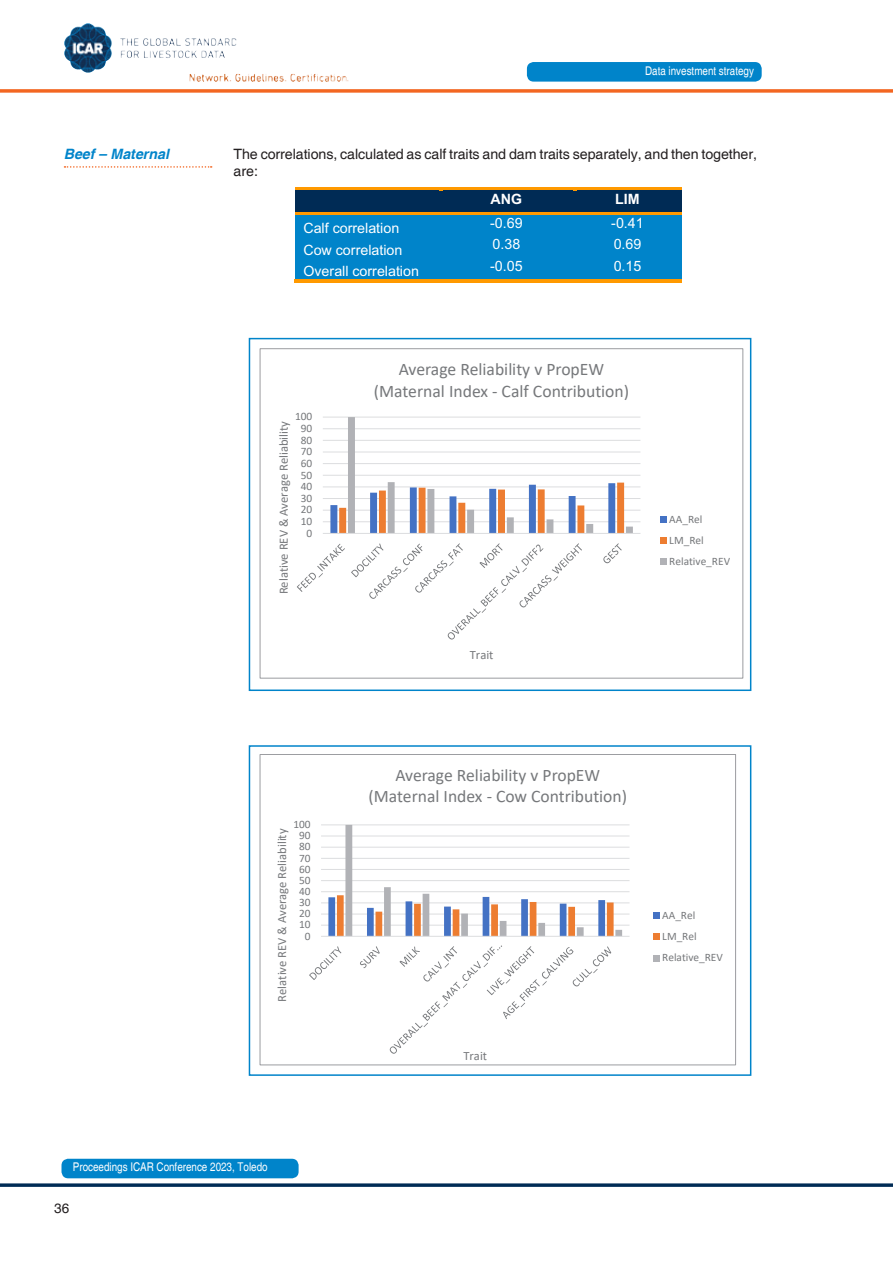
<style>
.page{position:relative;width:893px;height:1263px;background:#fff}
.page>*{position:absolute;margin:0;border:0;box-sizing:border-box;transform-origin:0 0}
.t1{font:17.7px/21.6px "Calibri";color:#76787b;text-align:center}
.t2{font:17.55px/21.5px "Calibri";color:#76787b;text-align:center}
.t3{font:14.25px/17.1px "Helvetica";letter-spacing:-.005em;color:#231f20}
.t4{font:14.25px "Arial";color:#fff}
.t5{font:italic 700 14.25px "Helvetica";color:#0084ca}
.t6{font:700 14.25px "Arial";color:#fff}
.t7{font:13.5px "Helvetica";color:#231f20}
.t8{font:12.6px "Calibri";color:#76787b}
.t9{font:condensed 12px "Helvetica";color:#fff}
.t10{font:11.4px/21.3px "Calibri";color:#76787b}
.t11{font:11.25px/21.3px "Calibri";color:#76787b}
</style>
<div class="page">
<div style="left:62px;top:1159px;width:237px;height:19px;background:#0084ca;border-radius:7px"></div>
<div style="left:527px;top:62px;width:235px;height:20px;background:#0084ca;border-radius:7px"></div>
<img style="left:190px;top:74px;width:145px;height:8px">
<img style="left:64px;top:23px;width:172px;height:50px">
<hr style="left:0;top:1183px;width:893px;height:3px;background:#002b55">
<hr style="left:0;top:89px;width:893px;height:3px;background:#f36621">
<svg style="left:64px;top:166px;width:148px;height:2px"></svg>
<div style="left:295px;top:190px;width:144px;height:22px;background:#002b55"></div>
<div style="left:439px;top:190px;width:135px;height:22px;background:#002b55"></div>
<div style="left:574px;top:190px;width:108px;height:22px;background:#002b55"></div>
<hr style="left:295px;top:187px;width:144px;height:3px;background:#f90">
<svg style="left:439px;top:187px;width:4px;height:4px"></svg>
<hr style="left:443px;top:187px;width:131px;height:3px;background:#f90">
<svg style="left:574px;top:187px;width:3px;height:4px"></svg>
<hr style="left:577px;top:187px;width:105px;height:3px;background:#f90">
<div style="left:295px;top:214px;width:144px;height:22px;background:#0084ca"></div>
<div style="left:439px;top:214px;width:135px;height:22px;background:#0084ca"></div>
<div style="left:574px;top:214px;width:108px;height:22px;background:#0084ca"></div>
<hr style="left:295px;top:212px;width:144px;height:2px;background:#f90">
<hr style="left:442px;top:212px;width:132px;height:2px;background:#f90">
<hr style="left:576px;top:212px;width:106px;height:2px;background:#f90">
<div style="left:295px;top:236px;width:144px;height:22px;background:#0084ca"></div>
<div style="left:439px;top:236px;width:135px;height:22px;background:#0084ca"></div>
<div style="left:574px;top:236px;width:108px;height:22px;background:#0084ca"></div>
<div style="left:295px;top:258px;width:144px;height:22px;background:#0084ca"></div>
<div style="left:439px;top:258px;width:135px;height:22px;background:#0084ca"></div>
<div style="left:574px;top:258px;width:108px;height:22px;background:#0084ca"></div>
<hr style="left:294px;top:280px;width:145px;height:3px;background:#f90">
<hr style="left:442px;top:280px;width:132px;height:3px;background:#f90">
<hr style="left:576px;top:280px;width:106px;height:3px;background:#f90">
<hr style="left:323px;top:521px;width:317px;height:1px;background:#dcdddf">
<hr style="left:323px;top:510px;width:317px;height:1px;background:#dcdddf">
<hr style="left:323px;top:498px;width:317px;height:1px;background:#dcdddf">
<hr style="left:323px;top:486px;width:317px;height:1px;background:#dcdddf">
<hr style="left:323px;top:475px;width:317px;height:1px;background:#dcdddf">
<hr style="left:323px;top:463px;width:317px;height:1px;background:#dcdddf">
<hr style="left:323px;top:451px;width:317px;height:1px;background:#dcdddf">
<hr style="left:323px;top:440px;width:317px;height:1px;background:#dcdddf">
<hr style="left:323px;top:428px;width:317px;height:1px;background:#dcdddf">
<hr style="left:323px;top:417px;width:317px;height:1px;background:#dcdddf">
<svg style="left:330px;top:417px;width:303px;height:116px"></svg>
<hr style="left:323px;top:533px;width:317px;height:1px;background:#dcdddf">
<svg style="left:297px;top:544px;width:48px;height:48px"></svg>
<svg style="left:351px;top:543px;width:231px;height:96px"></svg>
<svg style="left:603px;top:543px;width:19px;height:20px"></svg>
<svg style="left:660px;top:516px;width:6px;height:6px"></svg>
<div style="left:660px;top:537px;width:6px;height:7px;background:#ed7d31"></div>
<svg style="left:660px;top:559px;width:6px;height:6px"></svg>
<div style="left:260px;top:349px;width:483px;height:329px;border:1px solid #9b9ca0"></div>
<div style="left:249px;top:338px;width:502px;height:353px;border:2px solid #0084ca"></div>
<hr style="left:321px;top:925px;width:308px;height:1px;background:#dcdddf">
<hr style="left:321px;top:913px;width:308px;height:1px;background:#dcdddf">
<hr style="left:321px;top:902px;width:308px;height:1px;background:#dcdddf">
<hr style="left:321px;top:891px;width:308px;height:1px;background:#dcdddf">
<hr style="left:321px;top:880px;width:308px;height:1px;background:#dcdddf">
<hr style="left:321px;top:869px;width:308px;height:1px;background:#dcdddf">
<hr style="left:321px;top:858px;width:308px;height:1px;background:#dcdddf">
<hr style="left:321px;top:847px;width:308px;height:1px;background:#dcdddf">
<hr style="left:321px;top:835px;width:308px;height:1px;background:#dcdddf">
<hr style="left:321px;top:824px;width:308px;height:1px;background:#dcdddf">
<svg style="left:328px;top:825px;width:294px;height:111px"></svg>
<hr style="left:321px;top:936px;width:308px;height:1px;background:#dcdddf">
<svg style="left:309px;top:946px;width:32px;height:34px"></svg>
<svg style="left:360px;top:946px;width:20px;height:22px"></svg>
<svg style="left:390px;top:945px;width:221px;height:109px"></svg>
<div style="left:653px;top:912px;width:6px;height:7px;background:#4472c4"></div>
<svg style="left:653px;top:934px;width:6px;height:6px"></svg>
<svg style="left:653px;top:955px;width:6px;height:6px"></svg>
<div style="left:260px;top:754px;width:476px;height:311px;border:1px solid #9b9ca0"></div>
<div style="left:249px;top:745px;width:502px;height:331px;border:2px solid #0084ca"></div>
<p class="t5" style="left:64px;top:145px;width:107px">Beef – Maternal</p>
<p class="t9" style="left:645px;top:64px;width:110px">Data investment strategy</p>
<p class="t3" style="left:233px;top:146px;width:525px">The correlations, calculated as calf traits and dam traits separately, and then together, are:</p>
<p class="t6" style="left:491px;top:191px;width:33px">ANG</p>
<p class="t6" style="left:615px;top:191px;width:26px">LIM</p>
<p class="t4" style="left:303px;top:220px;width:97px">Calf correlation</p>
<p class="t4" style="left:490px;top:214px;width:34px">-0.69</p>
<p class="t4" style="left:611px;top:214px;width:34px">-0.41</p>
<p class="t4" style="left:303px;top:241px;width:100px">Cow correlation</p>
<p class="t4" style="left:493px;top:236px;width:29px">0.38</p>
<p class="t4" style="left:614px;top:236px;width:29px">0.69</p>
<p class="t4" style="left:303px;top:263px;width:117px">Overall correlation</p>
<p class="t4" style="left:490px;top:258px;width:34px">-0.05</p>
<p class="t4" style="left:614px;top:258px;width:29px">0.15</p>
<p class="t10" style="left:295px;top:406px;width:19px">100</p>
<p class="t8" style="left:275px;top:594px;width:175px;rotate:-90deg">Relative REV &amp; Average Reliability</p>
<p class="t10" style="left:301px;top:417px;width:13px">90</p>
<p class="t10" style="left:301px;top:429px;width:13px">80</p>
<p class="t10" style="left:301px;top:441px;width:13px">70</p>
<p class="t10" style="left:301px;top:452px;width:13px">60</p>
<p class="t10" style="left:301px;top:464px;width:13px">50</p>
<p class="t10" style="left:301px;top:475px;width:13px">40</p>
<p class="t10" style="left:301px;top:487px;width:13px">30</p>
<p class="t10" style="left:301px;top:499px;width:13px">20</p>
<p class="t10" style="left:301px;top:510px;width:13px">10</p>
<p class="t10" style="left:307px;top:522px;width:7px">0</p>
<p class="t11" style="left:293px;top:813px;width:19px">100</p>
<p class="t8" style="left:273px;top:1002px;width:174px;rotate:-90deg">Relative REV &amp; Average Reliability</p>
<p class="t11" style="left:299px;top:825px;width:13px">90</p>
<p class="t11" style="left:299px;top:836px;width:13px">80</p>
<p class="t11" style="left:299px;top:847px;width:13px">70</p>
<p class="t11" style="left:299px;top:858px;width:13px">60</p>
<p class="t10" style="left:299px;top:869px;width:13px">50</p>
<p class="t11" style="left:299px;top:880px;width:13px">40</p>
<p class="t11" style="left:299px;top:891px;width:13px">30</p>
<p class="t11" style="left:299px;top:903px;width:13px">20</p>
<p class="t11" style="left:299px;top:914px;width:13px">10</p>
<p class="t11" style="left:305px;top:925px;width:7px">0</p>
<p class="t1" style="left:374px;top:358px;width:257px">Average Reliability v PropEW (Maternal Index - Calf Contribution)</p>
<p class="t8" style="left:470px;top:646px;width:25px">Trait</p>
<p class="t10" style="left:669px;top:508px;width:62px">AA_Rel<br>LM_Rel<br>Relative_REV</p>
<p class="t2" style="left:369px;top:764px;width:260px">Average Reliability v PropEW (Maternal Index - Cow Contribution)</p>
<p class="t8" style="left:463px;top:1047px;width:25px">Trait</p>
<p class="t11" style="left:662px;top:904px;width:36px">AA_Rel<br>LM_Rel</p>
<p class="t10" style="left:662px;top:947px;width:62px">Relative_REV</p>
<p class="t9" style="left:73px;top:1159px;width:196px">Proceedings ICAR Conference 2023, Toledo</p>
<p class="t7" style="left:54px;top:1200px;width:17px">36</p>
</div>
